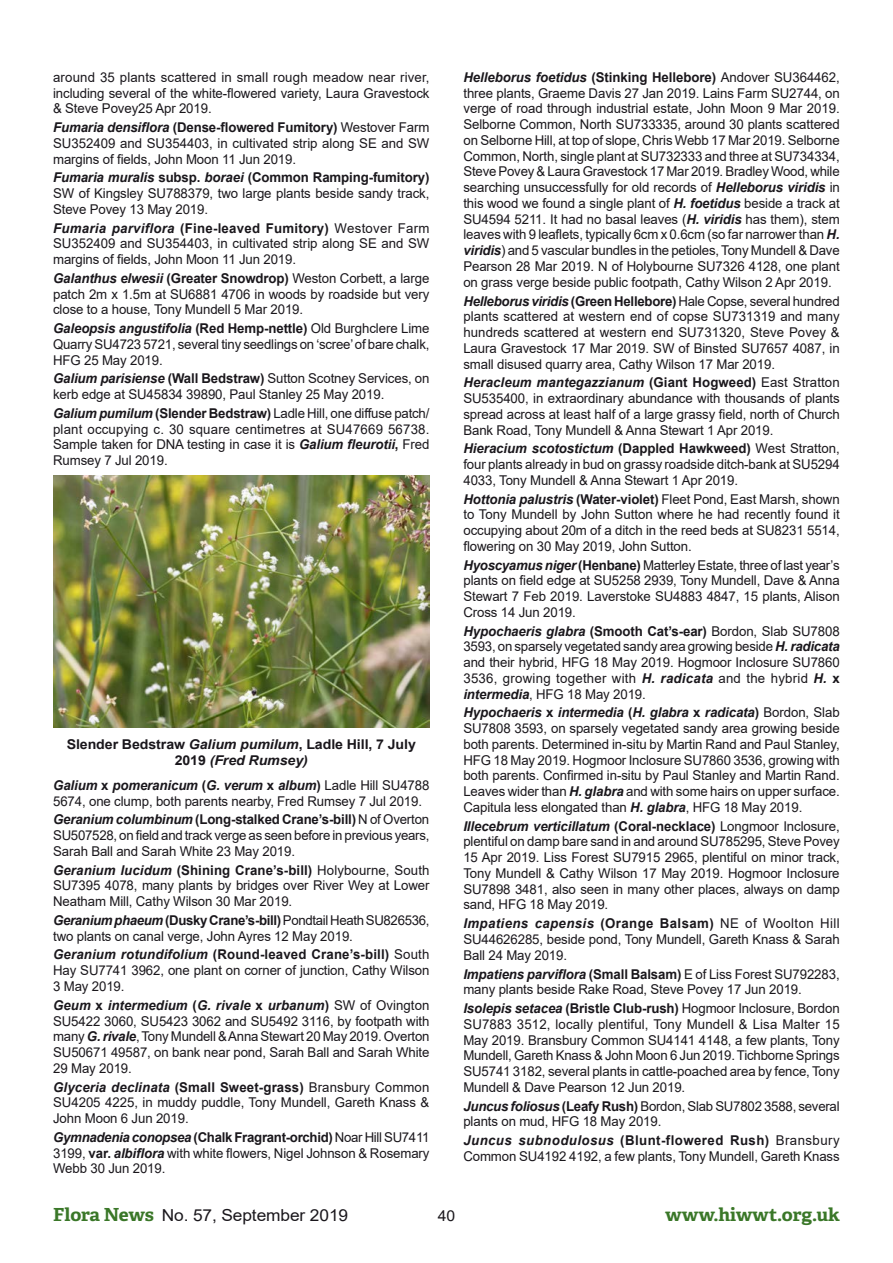
<style>
.page{position:relative;width:893px;height:1263px;background:#fff}
.page>*{position:absolute;margin:0;border:0;box-sizing:border-box;transform-origin:0 0}
.t1{font:700 18px "Adelle";letter-spacing:-.005em;color:#3a7728;scale:1.05 1}
.t2{font:16.5px "Arial";letter-spacing:-.005em;color:#1a171c;scale:1.05 1}
.t3{font:15px "Arial";color:#1a171c;scale:1.05 1}
.t4{font:13.5px/15.8px "Arial";letter-spacing:-.01em;color:#1a171c;text-align:justify}
.t5{font:700 13.5px/16.5px "Arial";letter-spacing:-.005em;color:#1a171c;text-align:center;scale:1.05 1}
.s1{font-weight:700;font-style:italic}
.s2{font-weight:700}
.s3{font-style:italic}
.s4{font-family:"Adelle";font-weight:700;font-size:18px;color:#3a7728}
</style>
<div class="page">
<img style="left:53px;top:476px;width:376px;height:252px">
<p class="t4" style="left:53px;top:69px;width:378px">around 35 plants scattered in small rough meadow near river, including several of the white-flowered variety, Laura Gravestock &amp; Steve Povey25 Apr 2019.</p>
<p class="t4" style="left:53px;top:119px;width:378px"><span class="s1">Fumaria densiflora</span> <span class="s2">(Dense-flowered Fumitory)</span> Westover Farm SU352409 and SU354403, in cultivated strip along SE and SW margins of fields, John Moon 11 Jun 2019.</p>
<p class="t4" style="left:53px;top:170px;width:378px"><span class="s1">Fumaria muralis</span> <span class="s2">subsp.</span> <span class="s1">boraei</span> <span class="s2">(Common Ramping-fumitory)<br></span>SW of Kingsley SU788379, two large plants beside sandy track, Steve Povey 13 May 2019.</p>
<p class="t4" style="left:53px;top:220px;width:378px"><span class="s1">Fumaria parviflora</span> <span class="s2">(Fine-leaved Fumitory)</span> Westover Farm SU352409 and SU354403, in cultivated strip along SE and SW margins of fields, John Moon 11 Jun 2019.</p>
<p class="t4" style="left:53px;top:270px;width:378px"><span class="s1">Galanthus elwesii</span> <span class="s2">(Greater Snowdrop)</span> Weston Corbett, a large patch 2m x 1.5m at SU6881 4706 in woods by roadside but very close to a house, Tony Mundell 5 Mar 2019.</p>
<p class="t4" style="left:53px;top:320px;width:378px"><span class="s1">Galeopsis angustifolia</span> <span class="s2">(Red Hemp-nettle)</span> Old Burghclere Lime Quarry SU4723 5721, several tiny seedlings on ‘scree’of bare chalk, HFG 25 May 2019.</p>
<p class="t4" style="left:53px;top:371px;width:378px"><span class="s1">Galium parisiense</span> <span class="s2">(Wall Bedstraw)</span> Sutton Scotney Services, on kerb edge at SU45834 39890, Paul Stanley 25 May 2019.</p>
<p class="t4" style="left:53px;top:405px;width:378px"><span class="s1">Galium pumilum</span> <span class="s2">(Slender Bedstraw)</span> Ladle Hill, one diffuse patch/ plant occupying c. 30 square centimetres at SU47669 56738.<br>Sample taken for DNA testing in case it is <span class="s1">Galium fleurotii</span><span class="s2">,</span> Fred Rumsey 7 Jul 2019.</p>
<p class="t5" style="left:67px;top:736px;width:334px">Slender Bedstraw <span class="s3">Galium pumilum</span>, Ladle Hill, 7 July<br>2019 <span class="s3">(Fred Rumsey)</span></p>
<p class="t4" style="left:53px;top:777px;width:378px"><span class="s1">Galium</span> <span class="s2">x</span> <span class="s1">pomeranicum</span> <span class="s2">(</span><span class="s1">G. verum</span> <span class="s2">x</span> <span class="s1">album</span><span class="s2">)</span> Ladle Hill SU4788<br>5674, one clump, both parents nearby, Fred Rumsey 7 Jul 2019.</p>
<p class="t4" style="left:53px;top:812px;width:378px"><span class="s1">Geranium columbinum</span> <span class="s2">(Long-stalked Crane’s-bill)</span> N of Overton SU507528, on field and track verge as seen before in previous years, Sarah Ball and Sarah White 23 May 2019.</p>
<p class="t4" style="left:53px;top:862px;width:378px"><span class="s1">Geranium lucidum</span> <span class="s2">(Shining Crane’s-bill)</span> Holybourne, South SU7395 4078, many plants by bridges over River Wey at Lower Neatham Mill, Cathy Wilson 30 Mar 2019.</p>
<p class="t4" style="left:53px;top:912px;width:378px"><span class="s1">Geranium phaeum</span> <span class="s2">(Dusky Crane’s-bill)</span>Pondtail Heath SU826536, two plants on canal verge, John Ayres 12 May 2019.</p>
<p class="t4" style="left:53px;top:947px;width:378px"><span class="s1">Geranium rotundifolium</span> <span class="s2">(Round-leaved Crane’s-bill)</span> South Hay SU7741 3962, one plant on corner of junction, Cathy Wilson 3 May 2019.</p>
<p class="t4" style="left:53px;top:997px;width:378px"><span class="s1">Geum</span> <span class="s2">x</span> <span class="s1">intermedium</span> <span class="s2">(</span><span class="s1">G. rivale</span> <span class="s2">x</span> <span class="s1">urbanum</span><span class="s2">)</span> SW of Ovington SU5422 3060, SU5423 3062 and SU5492 3116, by footpath with many <span class="s1">G. rivale</span>, Tony Mundell &amp;Anna Stewart 20 May 2019. Overton SU50671 49587, on bank near pond, Sarah Ball and Sarah White 29 May 2019.</p>
<p class="t4" style="left:53px;top:1079px;width:378px"><span class="s1">Glyceria declinata</span> <span class="s2">(Small Sweet-grass)</span> Bransbury Common SU4205 4225, in muddy puddle, Tony Mundell, Gareth Knass &amp; John Moon 6 Jun 2019.</p>
<p class="t4" style="left:53px;top:1129px;width:378px"><span class="s1">Gymnadenia conopsea</span> <span class="s2">(Chalk Fragrant-orchid)</span> Noar Hill SU7411<br>3199, <span class="s2">var.</span> <span class="s1">albiflora</span> with white flowers, Nigel Johnson &amp; Rosemary Webb 30 Jun 2019.</p>
<p class="t4" style="left:463px;top:69px;width:378px"><span class="s1">Helleborus foetidus</span> <span class="s2">(Stinking Hellebore)</span> Andover SU364462, three plants, Graeme Davis 27 Jan 2019. Lains Farm SU2744, on verge of road through industrial estate, John Moon 9 Mar 2019.<br>Selborne Common, North SU733335, around 30 plants scattered on Selborne Hill, at top of slope, Chris Webb 17 Mar 2019. Selborne Common, North, single plant at SU732333 and three at SU734334, Steve Povey &amp; Laura Gravestock 17 Mar 2019. Bradley Wood, while searching unsuccessfully for old records of <span class="s1">Helleborus viridis</span> in this wood we found a single plant of <span class="s1">H. foetidus</span> beside a track at SU4594 5211. It had no basal leaves (<span class="s1">H. viridis</span> has them), stem leaves with 9 leaflets, typically 6cm x 0.6cm (so far narrower than <span class="s1">H. viridis</span>) and 5 vascular bundles in the petioles, Tony Mundell &amp; Dave Pearson 28 Mar 2019. N of Holybourne SU7326 4128, one plant on grass verge beside public footpath, Cathy Wilson 2 Apr 2019.</p>
<p class="t4" style="left:463px;top:293px;width:378px"><span class="s1">Helleborus viridis</span> <span class="s2">(Green Hellebore)</span> Hale Copse, several hundred plants scattered at western end of copse SU731319 and many hundreds scattered at western end SU731320, Steve Povey &amp; Laura Gravestock 17 Mar 2019. SW of Binsted SU7657 4087, in small disused quarry area, Cathy Wilson 17 Mar 2019.</p>
<p class="t4" style="left:463px;top:375px;width:378px"><span class="s1">Heracleum mantegazzianum</span> <span class="s2">(Giant Hogweed)</span> East Stratton SU535400, in extraordinary abundance with thousands of plants spread across at least half of a large grassy field, north of Church Bank Road, Tony Mundell &amp; Anna Stewart 1 Apr 2019.</p>
<p class="t4" style="left:463px;top:441px;width:378px"><span class="s1">Hieracium scotostictum</span> <span class="s2">(Dappled Hawkweed)</span> West Stratton, four plants already in bud on grassy roadside ditch-bank at SU5294<br>4033, Tony Mundell &amp; Anna Stewart 1 Apr 2019.</p>
<p class="t4" style="left:463px;top:491px;width:378px"><span class="s1">Hottonia palustris</span> <span class="s2">(Water-violet)</span> Fleet Pond, East Marsh, shown to Tony Mundell by John Sutton where he had recently found it occupying about 20m of a ditch in the reed beds at SU8231 5514, flowering on 30 May 2019, John Sutton.</p>
<p class="t4" style="left:463px;top:557px;width:378px"><span class="s1">Hyoscyamus niger</span> <span class="s2">(Henbane)</span> Matterley Estate, three of last year’s plants on field edge at SU5258 2939, Tony Mundell, Dave &amp; Anna Stewart 7 Feb 2019. Laverstoke SU4883 4847, 15 plants, Alison Cross 14 Jun 2019.</p>
<p class="t4" style="left:463px;top:623px;width:378px"><span class="s1">Hypochaeris glabra</span> <span class="s2">(Smooth Cat’s-ear)</span> Bordon, Slab SU7808<br>3593, on sparsely vegetated sandy area growing beside <span class="s1">H. radicata </span>and their hybrid, HFG 18 May 2019. Hogmoor Inclosure SU7860<br>3536, growing together with <span class="s1">H. radicata</span> and the hybrid <span class="s1">H.</span> <span class="s2">x </span><span class="s1">intermedia</span>, HFG 18 May 2019.</p>
<p class="t4" style="left:463px;top:705px;width:378px"><span class="s1">Hypochaeris</span> <span class="s2">x</span> <span class="s1">intermedia</span> <span class="s2">(</span><span class="s1">H. glabra</span> <span class="s2">x</span> <span class="s1">radicata</span><span class="s2">)</span> Bordon, Slab SU7808 3593, on sparsely vegetated sandy area growing beside both parents. Determined in-situ by Martin Rand and Paul Stanley, HFG 18 May 2019. Hogmoor Inclosure SU7860 3536, growing with both parents. Confirmed in-situ by Paul Stanley and Martin Rand.<br>Leaves wider than <span class="s1">H. glabra</span> and with some hairs on upper surface.<br>Capitula less elongated than <span class="s1">H. glabra</span>, HFG 18 May 2019.</p>
<p class="t4" style="left:463px;top:818px;width:378px"><span class="s1">Illecebrum verticillatum</span> <span class="s2">(Coral-necklace)</span> Longmoor Inclosure, plentiful on damp bare sand in and around SU785295, Steve Povey 15 Apr 2019. Liss Forest SU7915 2965, plentiful on minor track, Tony Mundell &amp; Cathy Wilson 17 May 2019. Hogmoor Inclosure SU7898 3481, also seen in many other places, always on damp sand, HFG 18 May 2019.</p>
<p class="t4" style="left:463px;top:915px;width:378px"><span class="s1">Impatiens capensis</span> <span class="s2">(Orange Balsam)</span> NE of Woolton Hill SU44626285, beside pond, Tony Mundell, Gareth Knass &amp; Sarah Ball 24 May 2019.</p>
<p class="t4" style="left:463px;top:966px;width:378px"><span class="s1">Impatiens parviflora</span> <span class="s2">(Small Balsam)</span> E of Liss Forest SU792283, many plants beside Rake Road, Steve Povey 17 Jun 2019.</p>
<p class="t4" style="left:463px;top:1000px;width:378px"><span class="s1">Isolepis setacea</span> <span class="s2">(Bristle Club-rush)</span> Hogmoor Inclosure, Bordon SU7883 3512, locally plentiful, Tony Mundell &amp; Lisa Malter 15<br>May 2019. Bransbury Common SU4141 4148, a few plants, Tony Mundell, Gareth Knass &amp; John Moon 6 Jun 2019. Tichborne Springs SU5741 3182, several plants in cattle-poached area by fence, Tony Mundell &amp; Dave Pearson 12 Jun 2019.</p>
<p class="t4" style="left:463px;top:1098px;width:378px"><span class="s1">Juncus foliosus</span> <span class="s2">(Leafy Rush)</span> Bordon, Slab SU7802 3588, several plants on mud, HFG 18 May 2019.</p>
<p class="t4" style="left:463px;top:1132px;width:378px"><span class="s1">Juncus subnodulosus</span> <span class="s2">(Blunt-flowered Rush)</span> Bransbury<br>Common SU4192 4192, a few plants, Tony Mundell, Gareth Knass</p>
<p class="t2" style="left:53px;top:1204px;width:282px"><span class="s4">Flora News</span> No. 57, September 2019</p>
<p class="t3" style="left:438px;top:1206px;width:18px">40</p>
<h1 class="t1" style="left:665px;top:1202px;width:168px">www.hiwwt.org.uk</h1>
</div>
